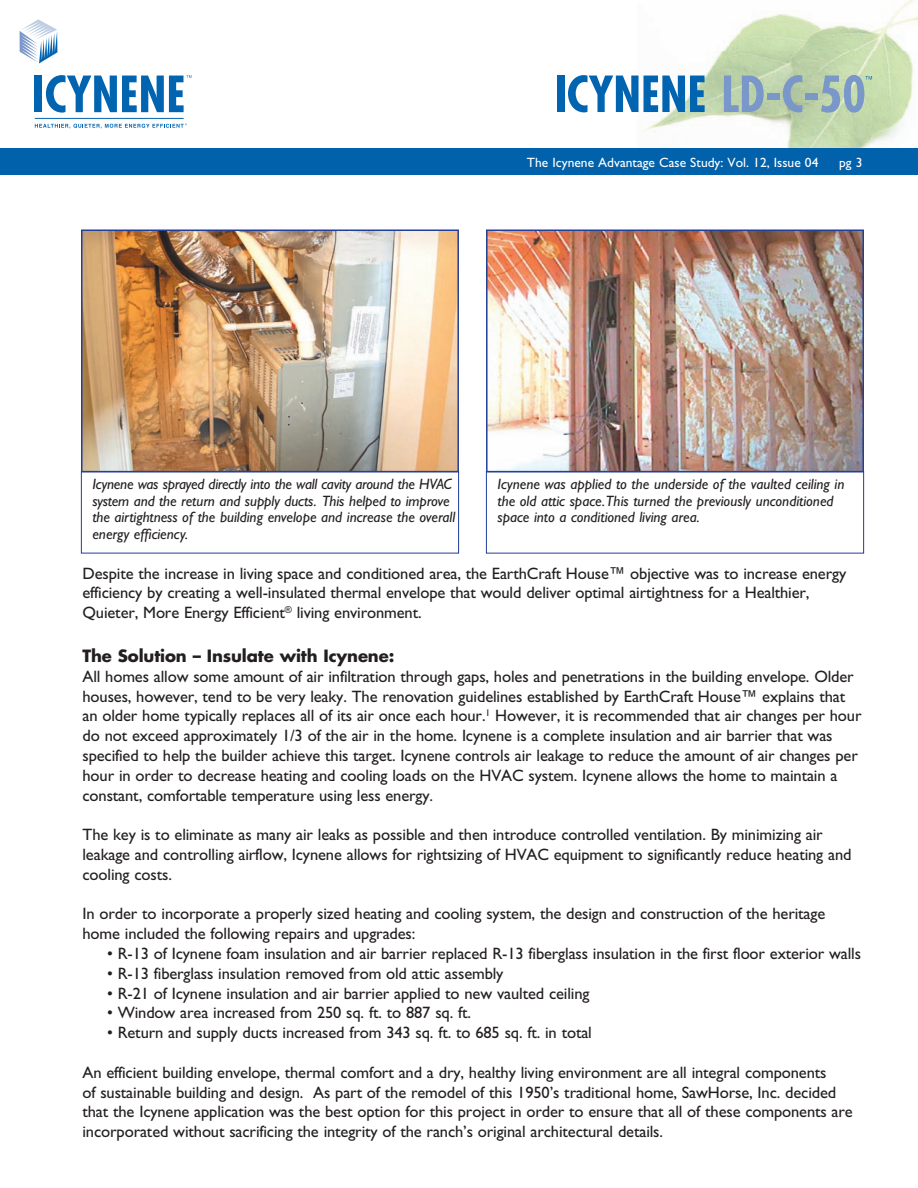
<style>
.page{position:relative;width:918px;height:1188px;background:#fff}
.page>*{position:absolute;margin:0;border:0;box-sizing:border-box;transform-origin:0 0}
.t1{font:16.5px/19.8px "Gill Sans";letter-spacing:-.01em;color:#231f20}
.t2{font:700 16.5px "Futura";letter-spacing:-.01em;color:#231f20}
.t3{font:italic 15px/16.5px "Gill Sans";color:#231f20}
.t4{font:13.5px "Gill Sans";color:#fff}
</style>
<div class="page">
<img style="left:637px;top:0;width:281px;height:148px">
<svg style="left:20px;top:19px;width:37px;height:44px"></svg>
<div style="left:35px;top:76px;width:7px;height:36px;background:#0164b0"></div>
<svg style="left:46px;top:75px;width:146px;height:38px"></svg>
<hr style="left:35px;top:118px;width:149px;height:1px;background:#0164b0">
<svg style="left:35px;top:123px;width:152px;height:6px"></svg>
<div style="left:0;top:148px;width:918px;height:28px;background:#0161aa"></div>
<div style="left:557px;top:76px;width:7px;height:36px;background:#0164b0"></div>
<svg style="left:568px;top:75px;width:137px;height:37px"></svg>
<svg style="left:724px;top:74px;width:40px;height:38px;background:#95afbb"></svg>
<div style="left:768px;top:93px;width:12px;height:6px;background:#7997c9"></div>
<svg style="left:783px;top:75px;width:19px;height:37px"></svg>
<div style="left:805px;top:93px;width:12px;height:6px;background:#7997c9"></div>
<svg style="left:821px;top:75px;width:51px;height:38px;background:#a0baba"></svg>
<img style="left:84px;top:233px;width:372px;height:236px">
<div style="left:81px;top:230px;width:378px;height:242px;border:2px solid #223f99"></div>
<img style="left:489px;top:233px;width:372px;height:236px">
<div style="left:486px;top:230px;width:378px;height:242px;border:2px solid #223f99"></div>
<div style="left:81px;top:471px;width:378px;height:82px;border:1px solid #223f99"></div>
<div style="left:486px;top:471px;width:378px;height:83px;border:1px solid #223f99"></div>
<p class="t4" style="left:527px;top:155px;width:293px">The Icynene Advantage Case Study: Vol. 12, Issue 04</p>
<p class="t4" style="left:839px;top:155px;width:25px">pg 3</p>
<p class="t3" style="left:92px;top:476px;width:364px">Icynene was sprayed directly into the wall cavity around the HVAC system and the return and supply ducts. This helped to improve the airtightness of the building envelope and increase the overall energy efficiency.</p>
<p class="t3" style="left:497px;top:476px;width:348px">Icynene was applied to the underside of the vaulted ceiling in the old attic space.This turned the previously unconditioned space into a conditioned living area.</p>
<p class="t1" style="left:82px;top:563px;width:765px">Despite the increase in living space and conditioned area, the EarthCraft House™ objective was to increase energy efficiency by creating a well-insulated thermal envelope that would deliver optimal airtightness for a Healthier,<br>Quieter, More Energy Efficient<sup>®</sup> living environment.</p>
<p class="t2" style="left:82px;top:645px;width:313px">The Solution – Insulate with Icynene:</p>
<p class="t1" style="left:82px;top:666px;width:781px">All homes allow some amount of air infiltration through gaps, holes and penetrations in the building envelope. Older houses, however, tend to be very leaky. The renovation guidelines established by EarthCraft House™ explains that an older home typically replaces all of its air once each hour.<sup>1</sup> However, it is recommended that air changes per hour do not exceed approximately 1/3 of the air in the home. Icynene is a complete insulation and air barrier that was specified to help the builder achieve this target. Icynene controls air leakage to reduce the amount of air changes per hour in order to decrease heating and cooling loads on the HVAC system. Icynene allows the home to maintain a constant, comfortable temperature using less energy.</p>
<p class="t1" style="left:83px;top:825px;width:771px">The key is to eliminate as many air leaks as possible and then introduce controlled ventilation. By minimizing air leakage and controlling airflow, Icynene allows for rightsizing of HVAC equipment to significantly reduce heating and cooling costs.</p>
<p class="t1" style="left:83px;top:904px;width:744px">In order to incorporate a properly sized heating and cooling system, the design and construction of the heritage home included the following repairs and upgrades:</p>
<p class="t1" style="left:107px;top:944px;width:756px">• R-13 of Icynene foam insulation and air barrier replaced R-13 fiberglass insulation in the first floor exterior walls</p>
<p class="t1" style="left:107px;top:963px;width:398px">• R-13 fiberglass insulation removed from old attic assembly</p>
<p class="t1" style="left:107px;top:983px;width:484px">• R-21 of Icynene insulation and air barrier applied to new vaulted ceiling</p>
<p class="t1" style="left:107px;top:1003px;width:365px">• Window area increased from 250 sq. ft. to 887 sq. ft.</p>
<p class="t1" style="left:107px;top:1023px;width:486px">• Return and supply ducts increased from 343 sq. ft. to 685 sq. ft. in total</p>
<p class="t1" style="left:83px;top:1062px;width:772px">An efficient building envelope, thermal comfort and a dry, healthy living environment are all integral components<br>of sustainable building and design. As part of the remodel of this 1950’s traditional home, SawHorse, Inc. decided that the Icynene application was the best option for this project in order to ensure that all of these components are incorporated without sacrificing the integrity of the ranch’s original architectural details.</p>
</div>
